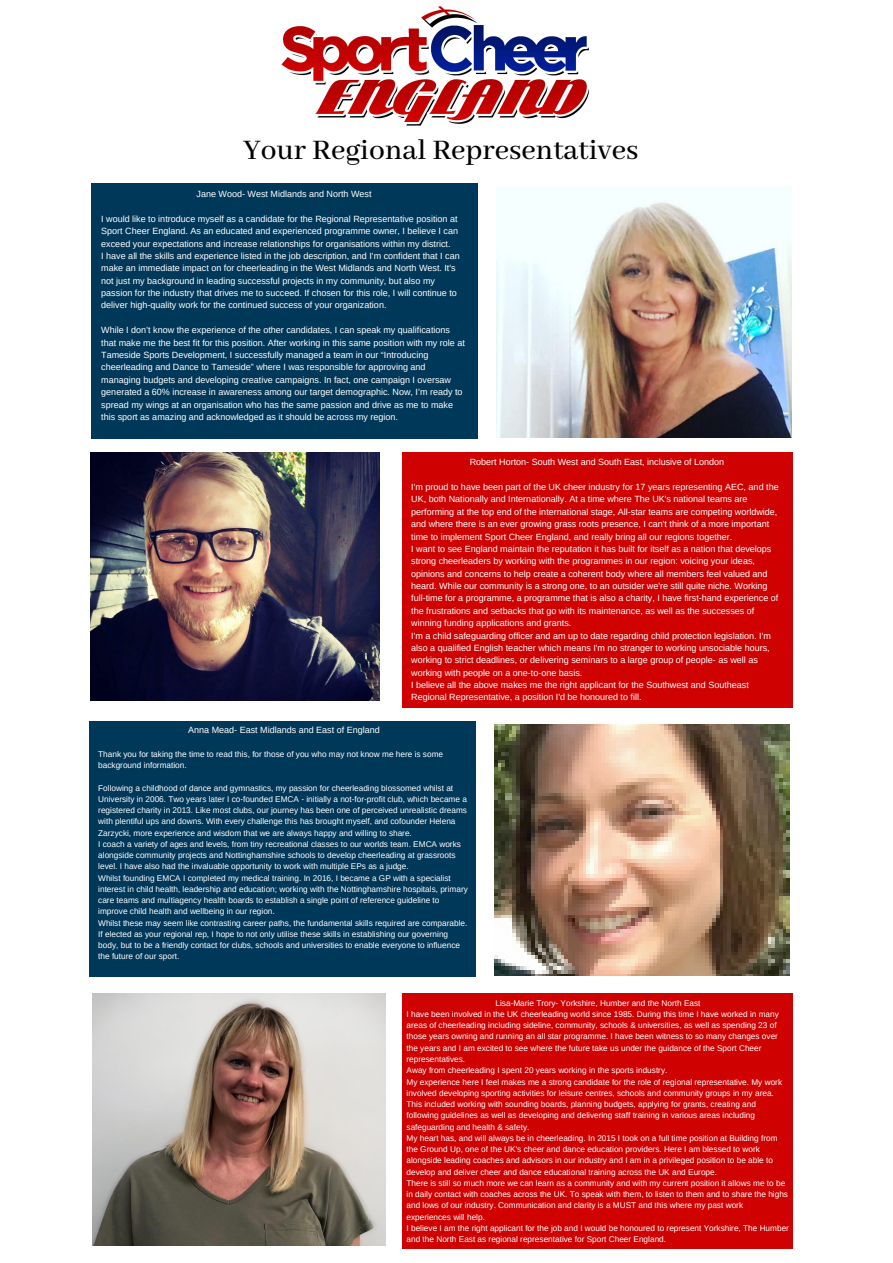
<style>
.page{position:relative;width:893px;height:1263px;background:#fff}
.page>*{position:absolute;margin:0;border:0;box-sizing:border-box;transform-origin:0 0}
.t1{font:500 31.5px "Abhaya Libre";color:#000}
.t2{font:9px/12.4px "Arimo";color:#fff}
.t3{font:8.25px/11.2px "Arimo";color:#fff}
</style>
<div class="page">
<img style="left:91px;top:452px;width:288px;height:249px">
<img style="left:495px;top:724px;width:294px;height:251px">
<img style="left:93px;top:993px;width:292px;height:253px">
<div style="left:402px;top:453px;width:390px;height:255px;background:#cf0101"></div>
<div style="left:89px;top:721px;width:387px;height:255px;background:#003859"></div>
<div style="left:402px;top:994px;width:390px;height:254px;background:#cf0101"></div>
<img style="left:281px;top:6px;width:309px;height:120px">
<img style="left:496px;top:195px;width:295px;height:243px">
<div style="left:91px;top:184px;width:386px;height:255px;background:#003859"></div>
<h1 class="t1" style="left:243px;top:133px;width:397px">Your Regional Representatives</h1>
<p class="t2" style="left:196px;top:188px;width:177px">Jane Wood- West Midlands and North West</p>
<p class="t2" style="left:101px;top:212px;width:360px">I would like to introduce myself as a candidate for the Regional Representative position at Sport Cheer England. As an educated and experienced programme owner, I believe I can exceed your expectations and increase relationships for organisations within my district.<br>I have all the skills and experience listed in the job description, and I'm confident that I can make an immediate impact on for cheerleading in the West Midlands and North West. It's not just my background in leading successful projects in my community, but also my passion for the industry that drives me to succeed. If chosen for this role, I will continue to deliver high-quality work for the continued success of your organization.</p>
<p class="t2" style="left:101px;top:324px;width:365px">While I don’t know the experience of the other candidates, I can speak my qualifications that make me the best fit for this position. After working in this same position with my role at Tameside Sports Development, I successfully managed a team in our “Introducing cheerleading and Dance to Tameside” where I was responsible for approving and managing budgets and developing creative campaigns. In fact, one campaign I oversaw generated a 60% increase in awareness among our target demographic. Now, I’m ready to spread my wings at an organisation who has the same passion and drive as me to make this sport as amazing and acknowledged as it should be across my region.</p>
<p class="t2" style="left:470px;top:456px;width:256px">Robert Horton- South West and South East, inclusive of London</p>
<p class="t2" style="left:411px;top:481px;width:369px">I'm proud to have been part of the UK cheer industry for 17 years representing AEC, and the UK, both Nationally and Internationally. At a time where The UK's national teams are performing at the top end of the international stage, All-star teams are competing worldwide, and where there is an ever growing grass roots presence, I can't think of a more important time to implement Sport Cheer England, and really bring all our regions together.<br>I want to see England maintain the reputation it has built for itself as a nation that develops strong cheerleaders by working with the programmes in our region: voicing your ideas, opinions and concerns to help create a coherent body where all members feel valued and heard. While our community is a strong one, to an outsider we're still quite niche. Working full-time for a programme, a programme that is also a charity, I have first-hand experience of the frustrations and setbacks that go with its maintenance, as well as the successes of winning funding applications and grants.<br>I'm a child safeguarding officer and am up to date regarding child protection legislation. I'm also a qualified English teacher which means I'm no stranger to working unsociable hours, working to strict deadlines, or delivering seminars to a large group of people- as well as working with people on a one-to-one basis.<br>I believe all the above makes me the right applicant for the Southwest and Southeast Regional Representative, a position I'd be honoured to fill.</p>
<p class="t2" style="left:188px;top:723px;width:193px">Anna Mead- East Midlands and East of England</p>
<p class="t3" style="left:98px;top:748px;width:346px">Thank you for taking the time to read this, for those of you who may not know me here is some background information.</p>
<p class="t3" style="left:98px;top:782px;width:371px">Following a childhood of dance and gymnastics, my passion for cheerleading blossomed whilst at University in 2006. Two years later I co-founded EMCA - initially a not-for-profit club, which became a registered charity in 2013. Like most clubs, our journey has been one of perceived unrealistic dreams with plentiful ups and downs. With every challenge this has brought myself, and cofounder Helena Zarzycki, more experience and wisdom that we are always happy and willing to share.<br>I coach a variety of ages and levels, from tiny recreational classes to our worlds team. EMCA works alongside community projects and Nottinghamshire schools to develop cheerleading at grassroots level. I have also had the invaluable opportunity to work with multiple EPs as a judge.<br>Whilst founding EMCA I completed my medical training. In 2016, I became a GP with a specialist interest in child health, leadership and education; working with the Nottinghamshire hospitals, primary care teams and multiagency health boards to establish a single point of reference guideline to improve child health and wellbeing in our region.<br>Whilst these may seem like contrasting career paths, the fundamental skills required are comparable.<br>If elected as your regional rep, I hope to not only utilise these skills in establishing our governing body, but to be a friendly contact for clubs, schools and universities to enable everyone to influence the future of our sport.</p>
<p class="t3" style="left:406px;top:997px;width:384px;text-indent:89px">Lisa-Marie Trory- Yorkshire, Humber and the North East<br>I have been involved in the UK cheerleading world since 1985. During this time I have worked in many areas of cheerleading including sideline, community, schools &amp; universities, as well as spending 23 of those years owning and running an all star programme. I have been witness to so many changes over the years and I am excited to see where the future take us under the guidance of the Sport Cheer representatives.<br>Away from cheerleading I spent 20 years working in the sports industry.<br>My experience here I feel makes me a strong candidate for the role of regional representative. My work involved developing sporting activities for leisure centres, schools and community groups in my area.<br>This included working with sounding boards, planning budgets, applying for grants, creating and following guidelines as well as developing and delivering staff training in various areas including safeguarding and health &amp; safety.<br>My heart has, and will always be in cheerleading. In 2015 I took on a full time position at Building from the Ground Up, one of the UK's cheer and dance education providers. Here I am blessed to work alongside leading coaches and advisors in our industry and I am in a privileged position to be able to develop and deliver cheer and dance educational training across the UK and Europe.<br>There is still so much more we can learn as a community and with my current position it allows me to be in daily contact with coaches across the UK. To speak with them, to listen to them and to share the highs and lows of our industry. Communication and clarity is a MUST and this where my past work experiences will help.<br>I believe I am the right applicant for the job and I would be honoured to represent Yorkshire, The Humber and the North East as regional representative for Sport Cheer England.</p>
</div>
